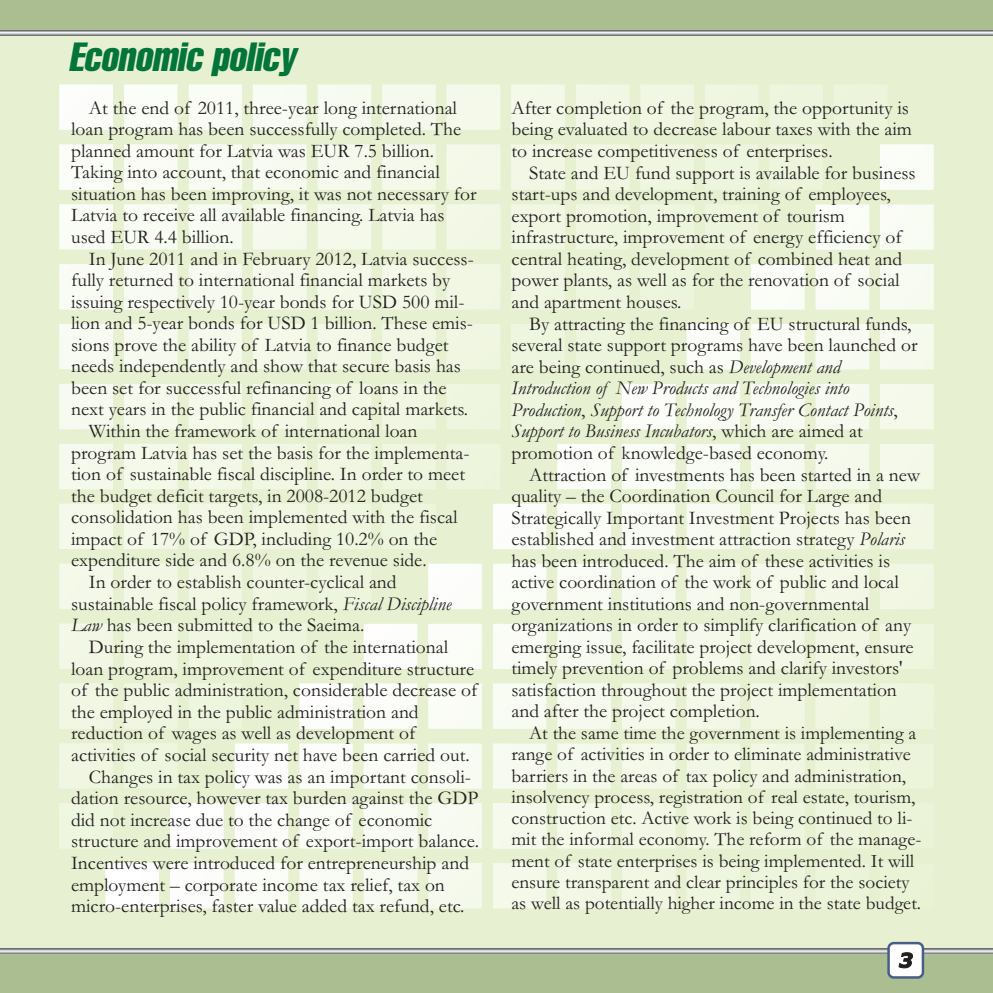
<style>
.page{position:relative;width:993px;height:993px;background:#fff}
.page>*{position:absolute;margin:0;border:0;box-sizing:border-box;transform-origin:0 0}
.t1{font:italic 40px "Rim Helvetica Compr";color:#00753a}
.t2{font:19.5px "Garamond";color:#231f20}
.t3{font:italic 19.5px "Garamond";color:#231f20}
.t4{font:19.25px "Garamond";color:#231f20}
.s1{font-style:italic}
.s2{font-style:normal}
</style>
<div class="page">
<div style="left:0;top:0;width:992px;height:992px;background:#e7f1d1"></div>
<img style="left:105px;top:144px;width:828px;height:764px">
<img style="left:59px;top:84px;width:828px;height:764px">
<div style="left:0;top:949px;width:992px;height:43px;background:#abbe92"></div>
<div style="left:0;top:0;width:992px;height:31px;background:#abbe92"></div>
<svg style="left:0;top:948px;width:992px;height:5px;background:#acaeb0"></svg>
<svg style="left:0;top:30px;width:992px;height:5px;background:#b1b2b4"></svg>
<div style="left:887px;top:941px;width:36px;height:37px;background:#fff;border:2px solid #485e88;border-radius:5px"></div>
<svg style="left:898px;top:952px;width:14px;height:16px"></svg>
<h1 class="t1" style="left:70px;top:39px;width:229px">Economic policy</h1>
<p class="t2" style="left:89px;top:101px;width:369px">At the end of 2011, three-year long international</p>
<p class="t2" style="left:511px;top:101px;width:399px">After completion of the program, the opportunity is</p>
<p class="t2" style="left:71px;top:122px;width:391px">loan program has been successfully completed. The</p>
<p class="t2" style="left:511px;top:122px;width:402px">being evaluated to decrease labour taxes with the aim</p>
<p class="t2" style="left:71px;top:144px;width:364px">planned amount for Latvia was EUR 7.5 billion.</p>
<p class="t2" style="left:511px;top:144px;width:322px">to increase competitiveness of enterprises.</p>
<p class="t2" style="left:71px;top:165px;width:370px">Taking into account, that economic and financial</p>
<p class="t2" style="left:529px;top:166px;width:388px">State and EU fund support is available for business</p>
<p class="t2" style="left:71px;top:187px;width:407px">situation has been improving, it was not necessary for</p>
<p class="t2" style="left:511px;top:187px;width:380px">start-ups and development, training of employees,</p>
<p class="t2" style="left:71px;top:208px;width:375px">Latvia to receive all available financing. Latvia has</p>
<p class="t2" style="left:511px;top:209px;width:335px">export promotion, improvement of tourism</p>
<p class="t2" style="left:71px;top:230px;width:164px">used EUR 4.4 billion.</p>
<p class="t2" style="left:511px;top:230px;width:391px">infrastructure, improvement of energy efficiency of</p>
<p class="t2" style="left:89px;top:252px;width:386px">In June 2011 and in February 2012, Latvia success-</p>
<p class="t2" style="left:511px;top:252px;width:392px">central heating, development of combined heat and</p>
<p class="t2" style="left:71px;top:273px;width:380px">fully returned to international financial markets by</p>
<p class="t2" style="left:511px;top:273px;width:389px">power plants, as well as for the renovation of social</p>
<p class="t2" style="left:71px;top:295px;width:395px">issuing respectively 10-year bonds for USD 500 mil-</p>
<p class="t2" style="left:511px;top:295px;width:171px">and apartment houses.</p>
<p class="t2" style="left:71px;top:316px;width:403px">lion and 5-year bonds for USD 1 billion. These emis-</p>
<p class="t2" style="left:529px;top:317px;width:383px">By attracting the financing of EU structural funds,</p>
<p class="t2" style="left:71px;top:338px;width:379px">sions prove the ability of Latvia to finance budget</p>
<p class="t2" style="left:511px;top:338px;width:407px">several state support programs have been launched or</p>
<p class="t2" style="left:71px;top:359px;width:391px">needs independently and show that secure basis has</p>
<p class="t2" style="left:511px;top:360px;width:330px">are being continued, such as <span class="s1">Development and</span></p>
<p class="t2" style="left:71px;top:381px;width:377px">been set for successful refinancing of loans in the</p>
<p class="t3" style="left:511px;top:381px;width:339px">Introduction of New Products and Technologies into</p>
<p class="t2" style="left:71px;top:402px;width:398px">next years in the public financial and capital markets.</p>
<p class="t3" style="left:511px;top:403px;width:388px">Production<span class="s2">,</span> Support to Technology Transfer Contact Points<span class="s2">,</span></p>
<p class="t2" style="left:89px;top:424px;width:330px">Within the framework of international loan</p>
<p class="t3" style="left:511px;top:424px;width:352px">Support to Business Incubators<span class="s2">, which are aimed at</span></p>
<p class="t2" style="left:71px;top:446px;width:400px">program Latvia has set the basis for the implementa-</p>
<p class="t2" style="left:511px;top:446px;width:318px">promotion of knowledge-based economy.</p>
<p class="t2" style="left:71px;top:467px;width:395px">tion of sustainable fiscal discipline. In order to meet</p>
<p class="t2" style="left:529px;top:468px;width:392px">Attraction of investments has been started in a new</p>
<p class="t2" style="left:71px;top:489px;width:353px">the budget deficit targets, in 2008-2012 budget</p>
<p class="t2" style="left:511px;top:489px;width:372px">quality – the Coordination Council for Large and</p>
<p class="t2" style="left:71px;top:510px;width:388px">consolidation has been implemented with the fiscal</p>
<p class="t2" style="left:511px;top:511px;width:401px">Strategically Important Investment Projects has been</p>
<p class="t2" style="left:71px;top:532px;width:367px">impact of 17% of GDP, including 10.2% on the</p>
<p class="t2" style="left:511px;top:532px;width:395px">established and investment attraction strategy <span class="s1">Polaris</span></p>
<p class="t2" style="left:71px;top:553px;width:357px">expenditure side and 6.8% on the revenue side.</p>
<p class="t2" style="left:511px;top:554px;width:380px">has been introduced. The aim of these activities is</p>
<p class="t2" style="left:89px;top:575px;width:309px">In order to establish counter-cyclical and</p>
<p class="t2" style="left:511px;top:575px;width:389px">active coordination of the work of public and local</p>
<p class="t2" style="left:71px;top:597px;width:381px">sustainable fiscal policy framework, <span class="s1">Fiscal Discipline</span></p>
<p class="t2" style="left:511px;top:597px;width:359px">government institutions and non-governmental</p>
<p class="t2" style="left:71px;top:618px;width:294px"><span class="s1">Law</span> has been submitted to the Saeima.</p>
<p class="t2" style="left:511px;top:618px;width:401px">organizations in order to simplify clarification of any</p>
<p class="t2" style="left:89px;top:640px;width:361px">During the implementation of the international</p>
<p class="t2" style="left:511px;top:640px;width:403px">emerging issue, facilitate project development, ensure</p>
<p class="t2" style="left:71px;top:662px;width:404px">loan program, improvement of expenditure structure</p>
<p class="t2" style="left:511px;top:661px;width:392px">timely prevention of problems and clarify investors'</p>
<p class="t2" style="left:71px;top:683px;width:407px">of the public administration, considerable decrease of</p>
<p class="t2" style="left:511px;top:683px;width:387px">satisfaction throughout the project implementation</p>
<p class="t2" style="left:71px;top:705px;width:349px">the employed in the public administration and</p>
<p class="t2" style="left:511px;top:704px;width:250px">and after the project completion.</p>
<p class="t2" style="left:71px;top:726px;width:345px">reduction of wages as well as development of</p>
<p class="t4" style="left:529px;top:726px;width:388px">At the same time the government is implementing a</p>
<p class="t2" style="left:71px;top:748px;width:400px">activities of social security net have been carried out.</p>
<p class="t4" style="left:511px;top:747px;width:400px">range of activities in order to eliminate administrative</p>
<p class="t2" style="left:89px;top:769px;width:383px">Changes in tax policy was as an important consoli-</p>
<p class="t4" style="left:511px;top:768px;width:396px">barriers in the areas of tax policy and administration,</p>
<p class="t2" style="left:71px;top:791px;width:409px">dation resource, however tax burden against the GDP</p>
<p class="t4" style="left:511px;top:790px;width:405px">insolvency process, registration of real estate, tourism,</p>
<p class="t2" style="left:71px;top:812px;width:363px">did not increase due to the change of economic</p>
<p class="t4" style="left:511px;top:811px;width:402px">construction etc. Active work is being continued to li-</p>
<p class="t2" style="left:71px;top:834px;width:409px">structure and improvement of export-import balance.</p>
<p class="t4" style="left:511px;top:832px;width:411px">mit the informal economy. The reform of the manage-</p>
<p class="t2" style="left:71px;top:855px;width:399px">Incentives were introduced for entrepreneurship and</p>
<p class="t4" style="left:511px;top:853px;width:404px">ment of state enterprises is being implemented. It will</p>
<p class="t2" style="left:71px;top:877px;width:375px">employment – corporate income tax relief, tax on</p>
<p class="t4" style="left:511px;top:875px;width:399px">ensure transparent and clear principles for the society</p>
<p class="t2" style="left:71px;top:898px;width:395px">micro-enterprises, faster value added tax refund, etc.</p>
<p class="t4" style="left:511px;top:896px;width:411px">as well as potentially higher income in the state budget.</p>
</div>
